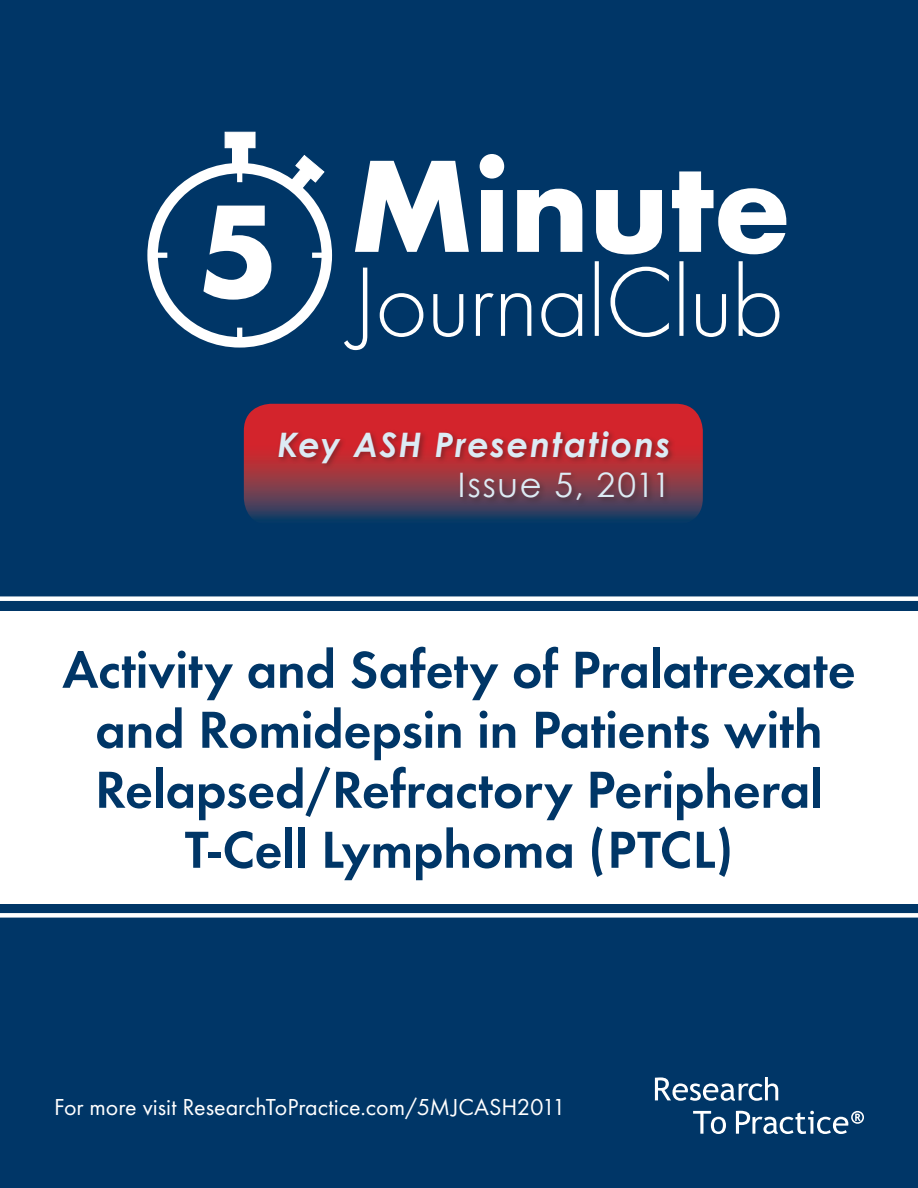
<style>
.page{position:relative;width:918px;height:1188px;background:#003667}
.page>*{position:absolute;margin:0;border:0;box-sizing:border-box;transform-origin:0 0}
.t1{font:600 54px/60px "Futura T";letter-spacing:-.005em;color:#003667;text-align:center}
.t2{font:italic 700 33.75px "Century Gothic";letter-spacing:.05em;color:#dcebf4}
.t3{font:33.75px "Century Gothic";letter-spacing:.05em;color:#dcebf4}
.t4{font:24px "Futura T";color:#fff}
</style>
<div class="page">
<div style="left:233px;top:136px;width:14px;height:31px;background:#fff"></div>
<div style="left:232px;top:136px;width:16px;height:32px;border:1px solid #fff"></div>
<div style="left:225px;top:132px;width:30px;height:16px;background:#fff"></div>
<div style="left:225px;top:132px;width:31px;height:16px;border:1px solid #fff"></div>
<svg style="left:289px;top:155px;width:36px;height:37px"></svg>
<svg style="left:312px;top:252px;width:9px;height:6px"></svg>
<svg style="left:234px;top:327px;width:11px;height:10px"></svg>
<svg style="left:237px;top:174px;width:6px;height:9px"></svg>
<svg style="left:158px;top:252px;width:10px;height:6px"></svg>
<div style="left:147px;top:163px;width:185px;height:185px;border:10px solid #fff;border-radius:50%"></div>
<svg style="left:203px;top:206px;width:68px;height:94px"></svg>
<svg style="left:355px;top:161px;width:114px;height:91px"></svg>
<svg style="left:480px;top:154px;width:24px;height:98px"></svg>
<svg style="left:517px;top:189px;width:65px;height:63px"></svg>
<svg style="left:596px;top:190px;width:66px;height:64px"></svg>
<svg style="left:672px;top:171px;width:114px;height:83px"></svg>
<svg style="left:344px;top:268px;width:23px;height:82px"></svg>
<svg style="left:380px;top:293px;width:43px;height:44px"></svg>
<svg style="left:433px;top:294px;width:30px;height:43px"></svg>
<svg style="left:476px;top:293px;width:18px;height:43px"></svg>
<svg style="left:501px;top:293px;width:30px;height:43px"></svg>
<svg style="left:541px;top:293px;width:41px;height:44px"></svg>
<svg style="left:595px;top:261px;width:4px;height:75px"></svg>
<svg style="left:611px;top:267px;width:58px;height:70px"></svg>
<div style="left:679px;top:261px;width:5px;height:75px;background:#fff"></div>
<svg style="left:696px;top:294px;width:30px;height:43px"></svg>
<svg style="left:739px;top:261px;width:40px;height:76px"></svg>
<div style="left:0;top:611px;width:918px;height:292px;background:#fff"></div>
<svg style="left:655px;top:1077px;width:123px;height:24px"></svg>
<svg style="left:693px;top:1111px;width:33px;height:23px"></svg>
<svg style="left:736px;top:1111px;width:128px;height:23px"></svg>
<div style="left:0;top:913px;width:918px;height:5px;background:#fff"></div>
<div style="left:0;top:596px;width:918px;height:5px;background:#fff"></div>
<svg style="left:244px;top:404px;width:459px;height:115px;background:#9c2d3d"></svg>
<div style="left:275px;top:429px;width:401px;height:79px;background:#231f20;opacity:.4"></div>
<p class="t2" style="left:277px;top:423px;width:395px">Key ASH Presentations</p>
<p class="t3" style="left:458px;top:465px;width:214px">Issue 5, 2011</p>
<p class="t1" style="left:62px;top:639px;width:795px">Activity and Safety of Pralatrexate and Romidepsin in Patients with<br>Relapsed/Refractory Peripheral<br>T-Cell Lymphoma (PTCL)</p>
<p class="t4" style="left:54px;top:1093px;width:513px">For more visit ResearchToPractice.com/5MJCASH2011</p>
</div>
